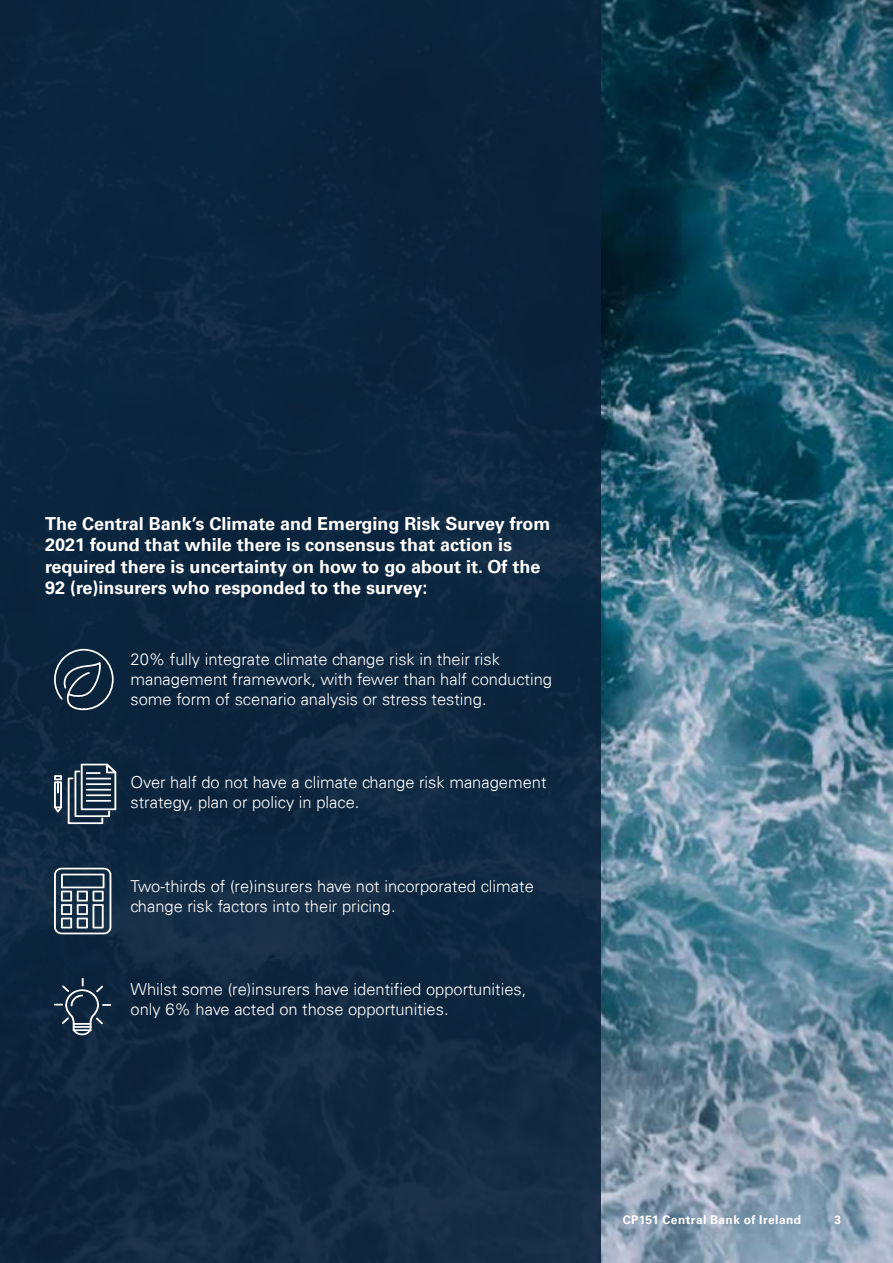
<style>
.page{position:relative;width:893px;height:1263px;background:#fff}
.page>*{position:absolute;margin:0;border:0;box-sizing:border-box;transform-origin:0 0}
.t1{font:700 18px/21.6px "Univers 65";color:#fff}
.t2{font:300 16.5px/19.8px "Univers 45";color:#fff}
.t3{font:700 12px "Univers LT Std";letter-spacing:.035em;color:#fff}
.t4{font:300 12px "Univers LT Std";letter-spacing:.02em;color:#fff}
</style>
<div class="page">
<img style="left:600px;top:0;width:293px;height:1263px">
<div style="left:0;top:0;width:600px;height:1263px;background:#0c233c"></div>
<svg style="left:54px;top:648px;width:62px;height:550px"></svg>
<p class="t1" style="left:45px;top:512px;width:507px">The Central Bank’s Climate and Emerging Risk Survey from 2021 found that while there is consensus that action is required there is uncertainty on how to go about it. Of the 92 (re)insurers who responded to the survey:</p>
<p class="t2" style="left:130px;top:649px;width:423px">20% fully integrate climate change risk in their risk management framework, with fewer than half conducting some form of scenario analysis or stress testing.</p>
<p class="t2" style="left:130px;top:772px;width:418px">Over half do not have a climate change risk management strategy, plan or policy in place.</p>
<p class="t2" style="left:130px;top:876px;width:405px">Two-thirds of (re)insurers have not incorporated climate change risk factors into their pricing.</p>
<p class="t2" style="left:130px;top:979px;width:397px">Whilst some (re)insurers have identified opportunities, only 6% have acted on those opportunities.</p>
<p class="t4" style="left:635px;top:1212px;width:161px">CP 51 Central Bank of Irelan</p>
<p class="t3" style="left:623px;top:1213px;width:180px">CP151 Central Bank of Ireland</p>
<p class="t3" style="left:835px;top:1213px;width:8px">3</p>
</div>
